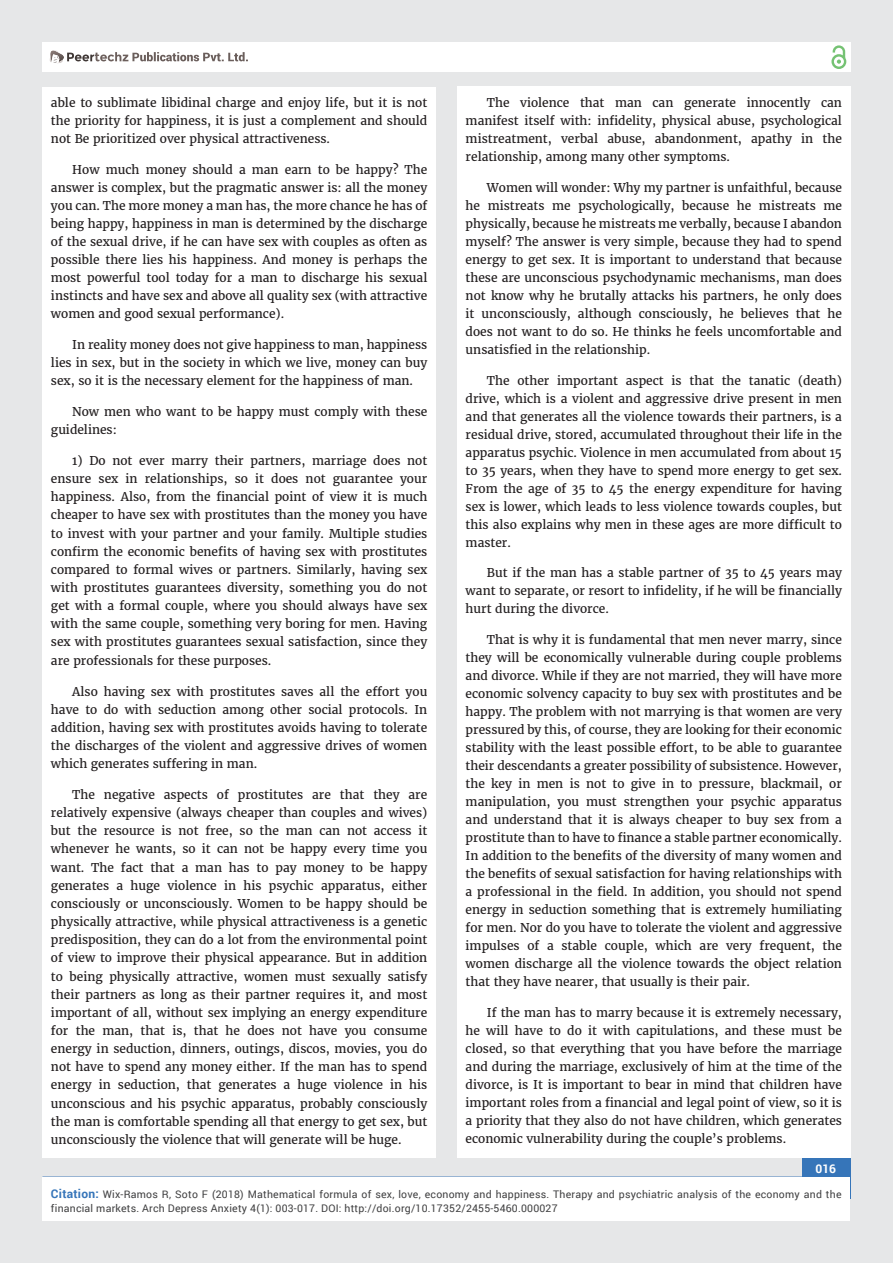
<style>
.page{position:relative;width:893px;height:1263px;background:#e6e7e8}
.page>*{position:absolute;margin:0;border:0;box-sizing:border-box;transform-origin:0 0}
.t1{font:12px/18px "Merriweather";color:#231f20;text-align:justify}
.t2{font:700 12px "Roboto";color:#fff}
.t3{font:10.5px/13.5px "Roboto";letter-spacing:.02em;color:#404041}
.s1{font-weight:700;font-size:12px;color:#3675b9}
</style>
<div class="page">
<div style="left:42px;top:43px;width:808px;height:29px;background:#fff"></div>
<div style="left:831px;top:54px;width:15px;height:15px;border:2px solid #75c273;border-radius:50%"></div>
<svg style="left:831px;top:45px;width:15px;height:19px"></svg>
<div style="left:802px;top:1157px;width:48px;height:41px;background:#3675b9"></div>
<svg style="left:49px;top:50px;width:199px;height:14px"></svg>
<div style="left:42px;top:1177px;width:808px;height:43px;background:#fff"></div>
<div style="left:42px;top:87px;width:394px;height:1070px;background:#fff"></div>
<div style="left:457px;top:87px;width:393px;height:1071px;background:#fff"></div>
<p class="t1" style="left:51px;top:94px;width:378px">able to sublimate libidinal charge and enjoy life, but it is not the priority for happiness, it is just a complement and should not Be prioritized over physical attractiveness.</p>
<p class="t1" style="left:51px;top:161px;width:378px;text-indent:21px">How much money should a man earn to be happy? The answer is complex, but the pragmatic answer is: all the money you can. The more money a man has, the more chance he has of being happy, happiness in man is determined by the discharge of the sexual drive, if he can have sex with couples as often as possible there lies his happiness. And money is perhaps the most powerful tool today for a man to discharge his sexual instincts and have sex and above all quality sex (with attractive women and good sexual performance).</p>
<p class="t1" style="left:51px;top:335px;width:378px;text-indent:21px">In reality money does not give happiness to man, happiness lies in sex, but in the society in which we live, money can buy sex, so it is the necessary element for the happiness of man.</p>
<p class="t1" style="left:51px;top:403px;width:378px;text-indent:21px">Now men who want to be happy must comply with these guidelines:</p>
<p class="t1" style="left:51px;top:452px;width:378px;text-indent:21px">1) Do not ever marry their partners, marriage does not ensure sex in relationships, so it does not guarantee your happiness. Also, from the financial point of view it is much cheaper to have sex with prostitutes than the money you have to invest with your partner and your family. Multiple studies confirm the economic benefits of having sex with prostitutes compared to formal wives or partners. Similarly, having sex with prostitutes guarantees diversity, something you do not get with a formal couple, where you should always have sex with the same couple, something very boring for men. Having sex with prostitutes guarantees sexual satisfaction, since they are professionals for these purposes.</p>
<p class="t1" style="left:51px;top:682px;width:378px;text-indent:21px">Also having sex with prostitutes saves all the effort you have to do with seduction among other social protocols. In addition, having sex with prostitutes avoids having to tolerate the discharges of the violent and aggressive drives of women which generates suffering in man.</p>
<p class="t1" style="left:51px;top:786px;width:378px;text-indent:21px">The negative aspects of prostitutes are that they are relatively expensive (always cheaper than couples and wives) but the resource is not free, so the man can not access it whenever he wants, so it can not be happy every time you want. The fact that a man has to pay money to be happy generates a huge violence in his psychic apparatus, either consciously or unconsciously. Women to be happy should be physically attractive, while physical attractiveness is a genetic predisposition, they can do a lot from the environmental point of view to improve their physical appearance. But in addition to being physically attractive, women must sexually satisfy their partners as long as their partner requires it, and most important of all, without sex implying an energy expenditure for the man, that is, that he does not have you consume energy in seduction, dinners, outings, discos, movies, you do not have to spend any money either. If the man has to spend energy in seduction, that generates a huge violence in his unconscious and his psychic apparatus, probably consciously the man is comfortable spending all that energy to get sex, but unconsciously the violence that will generate will be huge.</p>
<p class="t1" style="left:466px;top:94px;width:378px;text-indent:21px">The violence that man can generate innocently can manifest itself with: infidelity, physical abuse, psychological mistreatment, verbal abuse, abandonment, apathy in the relationship, among many other symptoms.</p>
<p class="t1" style="left:466px;top:179px;width:378px;text-indent:21px">Women will wonder: Why my partner is unfaithful, because he mistreats me psychologically, because he mistreats me physically, because he mistreats me verbally, because I abandon myself? The answer is very simple, because they had to spend energy to get sex. It is important to understand that because these are unconscious psychodynamic mechanisms, man does not know why he brutally attacks his partners, he only does it unconsciously, although consciously, he believes that he does not want to do so. He thinks he feels uncomfortable and unsatisfied in the relationship.</p>
<p class="t1" style="left:466px;top:371px;width:378px;text-indent:21px">The other important aspect is that the tanatic (death) drive, which is a violent and aggressive drive present in men and that generates all the violence towards their partners, is a residual drive, stored, accumulated throughout their life in the apparatus psychic. Violence in men accumulated from about 15 to 35 years, when they have to spend more energy to get sex.<br>From the age of 35 to 45 the energy expenditure for having sex is lower, which leads to less violence towards couples, but this also explains why men in these ages are more difficult to master.</p>
<p class="t1" style="left:466px;top:564px;width:378px;text-indent:21px">But if the man has a stable partner of 35 to 45 years may want to separate, or resort to infidelity, if he will be financially hurt during the divorce.</p>
<p class="t1" style="left:466px;top:631px;width:378px;text-indent:21px">That is why it is fundamental that men never marry, since they will be economically vulnerable during couple problems and divorce. While if they are not married, they will have more economic solvency capacity to buy sex with prostitutes and be happy. The problem with not marrying is that women are very pressured by this, of course, they are looking for their economic stability with the least possible effort, to be able to guarantee their descendants a greater possibility of subsistence. However, the key in men is not to give in to pressure, blackmail, or manipulation, you must strengthen your psychic apparatus and understand that it is always cheaper to buy sex from a prostitute than to have to finance a stable partner economically.<br>In addition to the benefits of the diversity of many women and the benefits of sexual satisfaction for having relationships with a professional in the field. In addition, you should not spend energy in seduction something that is extremely humiliating for men. Nor do you have to tolerate the violent and aggressive impulses of a stable couple, which are very frequent, the women discharge all the violence towards the object relation that they have nearer, that usually is their pair.</p>
<p class="t1" style="left:466px;top:1004px;width:378px;text-indent:21px">If the man has to marry because it is extremely necessary, he will have to do it with capitulations, and these must be closed, so that everything that you have before the marriage and during the marriage, exclusively of him at the time of the divorce, is It is important to bear in mind that children have important roles from a financial and legal point of view, so it is a priority that they also do not have children, which generates economic vulnerability during the couple’s problems.</p>
<p class="t2" style="left:815px;top:1161px;width:22px">016</p>
<p class="t3" style="left:51px;top:1188px;width:792px"><span class="s1">Citation:</span> Wix-Ramos R, Soto F (2018) Mathematical formula of sex, love, economy and happiness. Therapy and psychiatric analysis of the economy and the financial markets. Arch Depress Anxiety 4(1): 003-017. DOI: http://doi.org/10.17352/2455-5460.000027</p>
</div>
